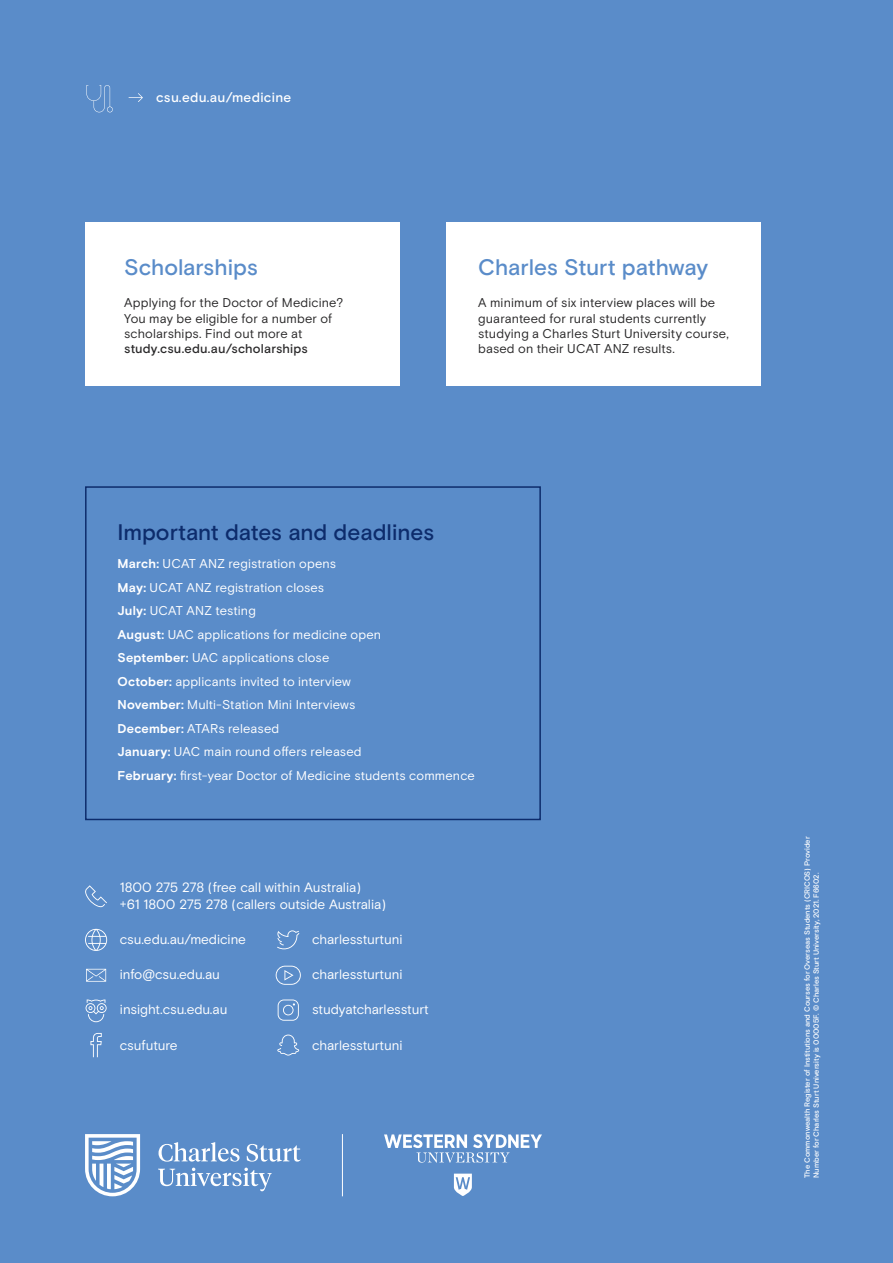
<style>
.page{position:relative;width:893px;height:1263px;background:#5a8cc9}
.page>*{position:absolute;margin:0;border:0;box-sizing:border-box;transform-origin:0 0}
.t1{font:500 22.5px "Basis Grotesque";letter-spacing:-.005em;color:#5a8cc9}
.t2{font:500 22.5px "Basis Grotesque";letter-spacing:-.005em;color:#0d2c6c}
.t3{font:13.5px/16.5px "Basis Grotesque";letter-spacing:-.01em;color:#fff}
.t4{font:500 13.5px "Basis Grotesque";letter-spacing:.02em;color:#fff}
.t5{font:12.75px/23.5px "Basis Grotesque";letter-spacing:.01em;color:#fff}
.t6{font:12.75px/15.3px "Basis Grotesque";letter-spacing:.01em;color:#292829}
.t7{font:500 12.75px "Basis Grotesque";letter-spacing:.01em;color:#292829}
.t8{font:500 7.5px/9px "Basis Grotesque";letter-spacing:-.005em;color:#fff}
.s1{font-weight:700}
</style>
<div class="page">
<svg style="left:86px;top:85px;width:27px;height:27px"></svg>
<svg style="left:85px;top:885px;width:22px;height:22px"></svg>
<svg style="left:85px;top:929px;width:22px;height:22px"></svg>
<svg style="left:86px;top:999px;width:21px;height:23px"></svg>
<svg style="left:90px;top:1033px;width:12px;height:24px"></svg>
<svg style="left:277px;top:930px;width:22px;height:19px"></svg>
<svg style="left:276px;top:966px;width:25px;height:19px"></svg>
<svg style="left:278px;top:999px;width:21px;height:22px"></svg>
<svg style="left:277px;top:1034px;width:22px;height:21px"></svg>
<svg style="left:86px;top:969px;width:20px;height:13px"></svg>
<svg style="left:129px;top:93px;width:14px;height:9px"></svg>
<div style="left:85px;top:486px;width:456px;height:334px;border:2px solid #0d2c6c"></div>
<div style="left:85px;top:222px;width:314px;height:163px;background:#fff"></div>
<div style="left:446px;top:222px;width:314px;height:163px;background:#fff"></div>
<svg style="left:85px;top:1134px;width:216px;height:62px"></svg>
<svg style="left:384px;top:1134px;width:158px;height:29px"></svg>
<svg style="left:454px;top:1173px;width:18px;height:23px"></svg>
<hr style="left:342px;top:1134px;width:1px;height:62px;background:#fff">
<p class="t4" style="left:156px;top:89px;width:137px">csu.edu.au/medicine</p>
<h1 class="t1" style="left:124px;top:254px;width:135px">Scholarships</h1>
<p class="t6" style="left:124px;top:295px;width:220px">Applying for the Doctor of Medicine?<br>You may be eligible for a number of scholarships. Find out more at</p>
<p class="t7" style="left:124px;top:341px;width:185px">study.csu.edu.au/scholarships</p>
<h1 class="t1" style="left:478px;top:254px;width:231px">Charles Sturt pathway</h1>
<p class="t6" style="left:478px;top:295px;width:252px">A minimum of six interview places will be guaranteed for rural students currently studying a Charles Sturt University course, based on their UCAT ANZ results.</p>
<h1 class="t2" style="left:118px;top:519px;width:318px">Important dates and deadlines</h1>
<p class="t5" style="left:118px;top:552px;width:359px"><span class="s1">March:</span> UCAT ANZ registration opens<br><span class="s1">May:</span> UCAT ANZ registration closes<br><span class="s1">July:</span> UCAT ANZ testing<br><span class="s1">August:</span> UAC applications for medicine open<br><span class="s1">September:</span> UAC applications close<br><span class="s1">October:</span> applicants invited to interview<br><span class="s1">November:</span> Multi-Station Mini Interviews<br><span class="s1">December:</span> ATARs released<br><span class="s1">January:</span> UAC main round offers released<br><span class="s1">February:</span> first-year Doctor of Medicine students commence</p>
<p class="t3" style="left:120px;top:879px;width:268px">1800 275 278 (free call within Australia)<br>+61 1800 275 278 (callers outside Australia)</p>
<p class="t3" style="left:120px;top:931px;width:128px">csu.edu.au/medicine</p>
<p class="t3" style="left:312px;top:931px;width:92px">charlessturtuni</p>
<p class="t3" style="left:312px;top:966px;width:92px">charlessturtuni</p>
<p class="t3" style="left:312px;top:1001px;width:118px">studyatcharlessturt</p>
<p class="t3" style="left:312px;top:1036px;width:92px">charlessturtuni</p>
<p class="t3" style="left:120px;top:966px;width:102px">info@csu.edu.au</p>
<p class="t3" style="left:120px;top:1001px;width:109px">insight.csu.edu.au</p>
<p class="t3" style="left:120px;top:1036px;width:59px">csufuture</p>
<p class="t8" style="left:803px;top:1178px;width:343px;rotate:-90deg">The Commonwealth Register of Institutions and Courses for Overseas Students (CRICOS) Provider<br>Number for Charles Sturt University is 00005F. © Charles Sturt University, 2021. F6602.</p>
</div>
